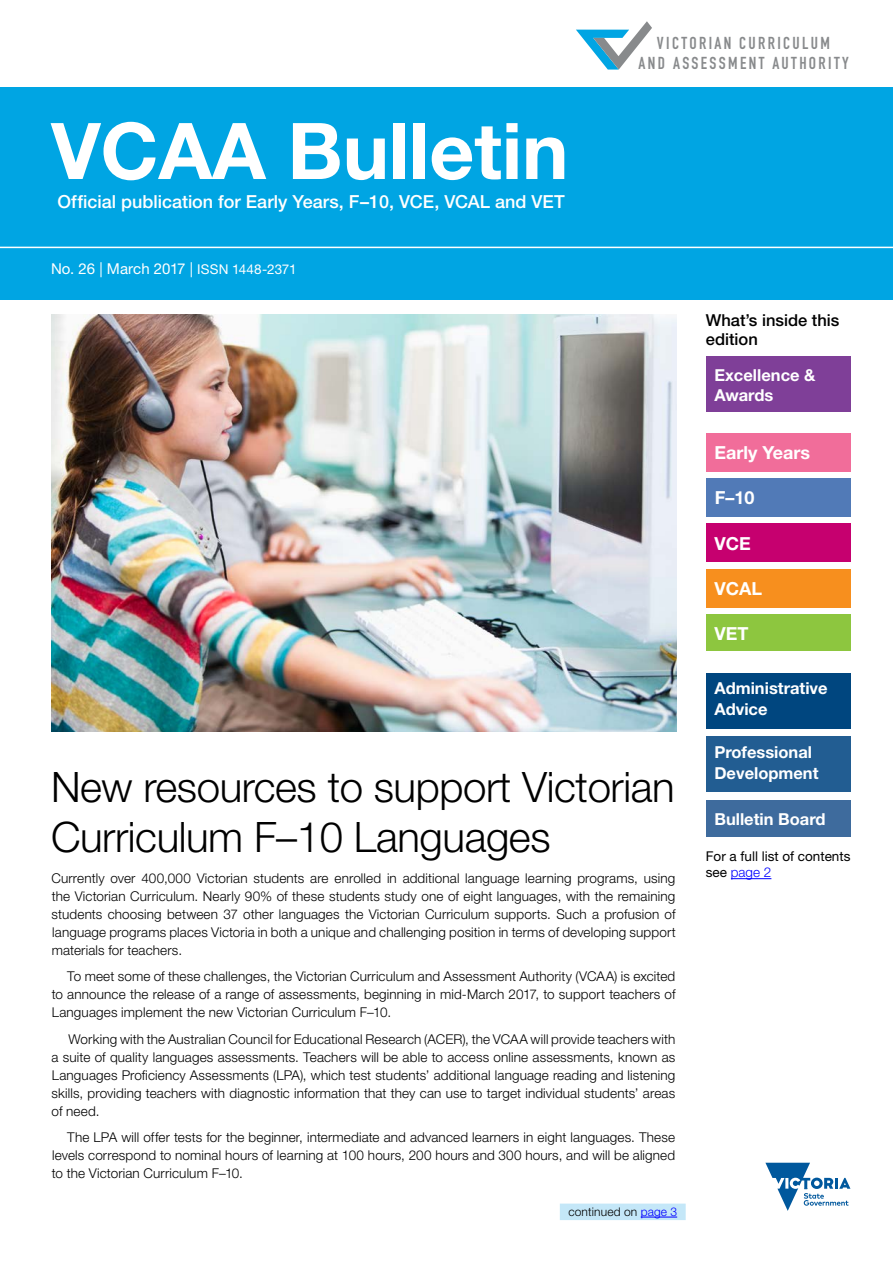
<style>
.page{position:relative;width:893px;height:1263px;background:#fff}
.page>*{position:absolute;margin:0;border:0;box-sizing:border-box;transform-origin:0 0}
.t1{font:700 78.3px "Helvetica Neue LT";color:#fff}
.t2{font:300 42px/50.4px "Helvetica Neue LT";letter-spacing:-.01em;color:#000}
.t3{font:500 18px "Helvetica Neue LT";color:#fff}
.t4{font:700 18px "Helvetica Neue LT";color:#fff}
.t5{font:17.1px/20.2px "DIN Engschrift Alternate";letter-spacing:.14em;color:#888a8c;text-align:center}
.t6{font:700 16.5px/21px "Helvetica Neue LT";color:#fff}
.t7{font:500 16.5px/19.8px "Helvetica Neue LT";color:#000}
.t8{font:15px "Helvetica Neue LT";letter-spacing:.005em;color:#fff}
.t9{font:300 13.5px/18px "Helvetica Neue LT";letter-spacing:.01em;color:#000;text-align:justify}
.t10{font:13.5px/16.2px "Helvetica Neue LT";color:#000}
.t11{font:300 12px "Helvetica Neue LT";letter-spacing:.015em;color:#000}
.s1{font-size:13.5px}
.s2{color:#00f}
.s3{font-weight:300;color:#00f}
</style>
<div class="page">
<div style="left:0;top:87px;width:893px;height:213px;background:#00a5e3"></div>
<svg style="left:576px;top:21px;width:76px;height:49px"></svg>
<hr style="left:0;top:247px;width:893px;height:1px;background:#fff">
<svg style="left:765px;top:1163px;width:85px;height:48px"></svg>
<div style="left:706px;top:433px;width:144px;height:38px;background:#f16d9a"></div>
<div style="left:706px;top:478px;width:144px;height:39px;background:#517ab7"></div>
<div style="left:706px;top:524px;width:144px;height:38px;background:#c6006f"></div>
<div style="left:706px;top:569px;width:144px;height:38px;background:#f78f1e"></div>
<div style="left:706px;top:614px;width:144px;height:37px;background:#8dc63f"></div>
<div style="left:560px;top:1203px;width:126px;height:17px;background:#c4e7f8"></div>
<hr style="left:641px;top:1217px;width:36px;height:1px;background:#00f">
<hr style="left:731px;top:878px;width:40px;height:1px;background:#00f">
<div style="left:706px;top:673px;width:144px;height:55px;background:#00467f"></div>
<div style="left:706px;top:737px;width:144px;height:55px;background:#225d92"></div>
<div style="left:706px;top:800px;width:144px;height:37px;background:#3e6b9d"></div>
<img style="left:51px;top:314px;width:625px;height:417px">
<div style="left:706px;top:357px;width:144px;height:55px;background:#7f3f98"></div>
<h1 class="t1" style="left:51px;top:103px;width:519px">VCAA Bulletin</h1>
<h3 class="t3" style="left:57px;top:190px;width:509px">Official publication for Early Years, F–10, VCE, VCAL and VET</h3>
<p class="t8" style="left:51px;top:260px;width:247px">No. 26 | March 2017 | <span class="s1">ISSN 1448-2371</span></p>
<p class="t5" style="left:639px;top:33px;width:212px">VICTORIAN CURRICULUM<br>AND ASSESSMENT AUTHORITY</p>
<p class="t7" style="left:706px;top:310px;width:135px">What’s inside this edition</p>
<p class="t6" style="left:714px;top:365px;width:103px;line-height:19.8px">Excellence &amp;<br>Awards</p>
<h3 class="t4" style="left:714px;top:442px;width:97px">Early Years</h3>
<h3 class="t4" style="left:715px;top:487px;width:41px">F–10</h3>
<h3 class="t4" style="left:714px;top:532px;width:38px">VCE</h3>
<h3 class="t4" style="left:714px;top:578px;width:49px">VCAL</h3>
<h3 class="t4" style="left:714px;top:622px;width:36px">VET</h3>
<h2 class="t2" style="left:51px;top:760px;width:625px">New resources to support Victorian<br>Curriculum F–10 Languages</h2>
<p class="t9" style="left:51px;top:869px;width:626px">Currently over 400,000 Victorian students are enrolled in additional language learning programs, using the Victorian Curriculum. Nearly 90% of these students study one of eight languages, with the remaining students choosing between 37 other languages the Victorian Curriculum supports. Such a profusion of language programs places Victoria in both a unique and challenging position in terms of developing support materials for teachers.</p>
<p class="t9" style="left:52px;top:967px;width:625px;text-indent:16px">To meet some of these challenges, the Victorian Curriculum and Assessment Authority (VCAA) is excited to announce the release of a range of assessments, beginning in mid-March 2017, to support teachers of Languages implement the new Victorian Curriculum F–10.</p>
<p class="t9" style="left:52px;top:1030px;width:625px;text-indent:17px">Working with the Australian Council for Educational Research (ACER), the VCAA will provide teachers with a suite of quality languages assessments. Teachers will be able to access online assessments, known as Languages Proficiency Assessments (LPA), which test students’ additional language reading and listening skills, providing teachers with diagnostic information that they can use to target individual students’ areas of need.</p>
<p class="t9" style="left:52px;top:1128px;width:625px;text-indent:16px">The LPA will offer tests for the beginner, intermediate and advanced learners in eight languages. These levels correspond to nominal hours of learning at 100 hours, 200 hours and 300 hours, and will be aligned to the Victorian Curriculum F–10.</p>
<p class="t11" style="left:568px;top:1204px;width:110px">continued on <span class="s2">page 3</span></p>
<p class="t6" style="left:714px;top:677px;width:115px">Administrative<br>Advice</p>
<p class="t6" style="left:714px;top:741px;width:106px">Professional<br>Development</p>
<p class="t6" style="left:714px;top:809px;width:113px">Bulletin Board</p>
<p class="t10" style="left:706px;top:848px;width:146px">For a full list of contents see <span class="s3">page 2</span></p>
</div>
